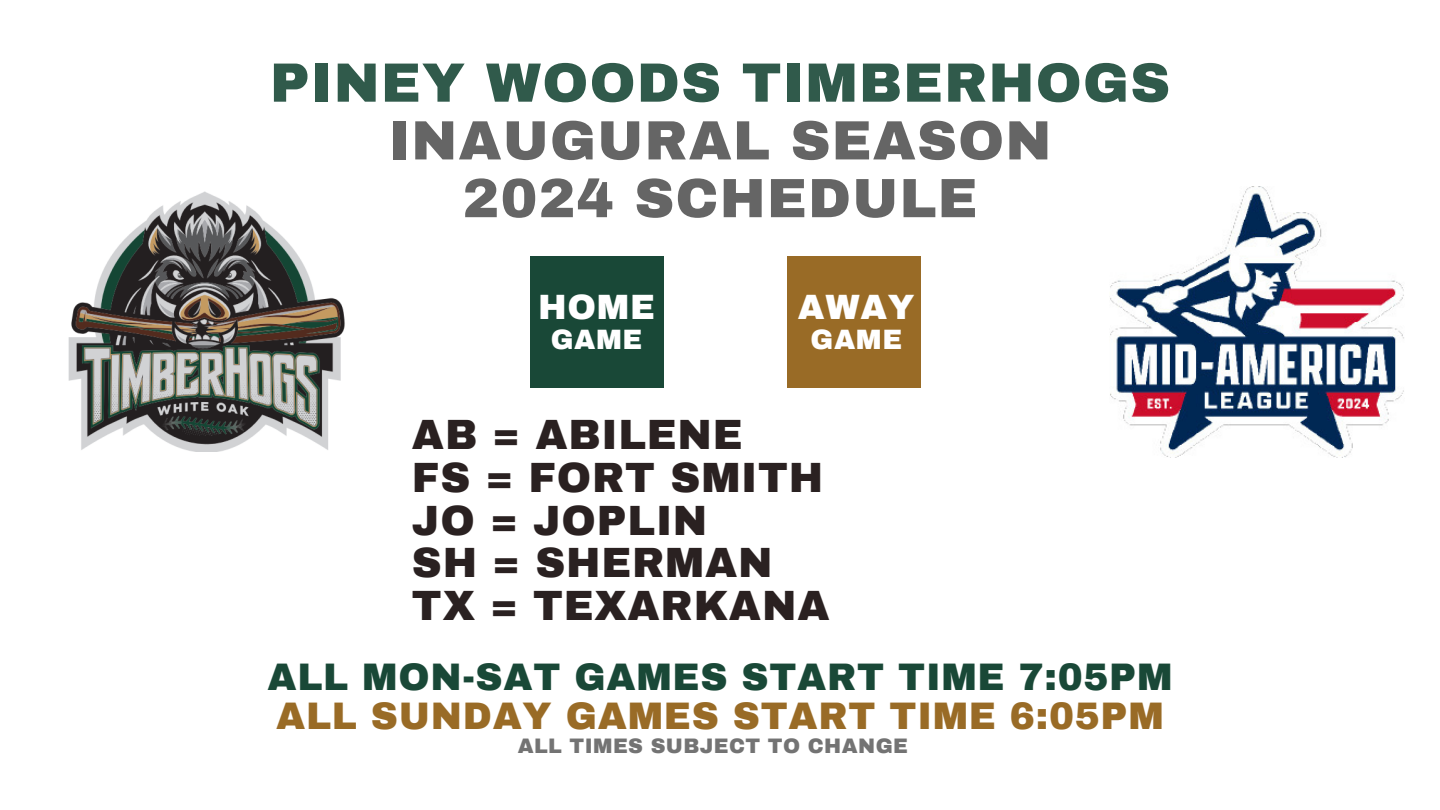
<style>
.page{position:relative;width:1440px;height:810px;background:#fff}
.page>*{position:absolute;margin:0;border:0;box-sizing:border-box;transform-origin:0 0}
.t1{font:900 55.4px/57.8px "Archivo";letter-spacing:.02em;color:#545454;text-align:center}
.t2{font:900 55.4px "Archivo";letter-spacing:.02em;color:#194837}
.t3{font:900 41.4px/42.8px "Archivo";letter-spacing:.02em;color:#2a2121}
.t4{font:900 37.5px/39px "Archivo";letter-spacing:.02em;color:#194837}
.t5{font:900 34.4px "Archivo";letter-spacing:.02em;color:#fff}
.t6{font:900 27.4px "Archivo";letter-spacing:.02em;color:#fff}
.t7{font:900 20.5px "Archivo";letter-spacing:.02em;color:#737373}
.s1{color:#996b26}
</style>
<div class="page">
<img style="left:68px;top:192px;width:277px;height:260px">
<div style="left:530px;top:256px;width:133px;height:131px;background:#194837"></div>
<div style="left:788px;top:256px;width:133px;height:131px;background:#996b26"></div>
<img style="left:1110px;top:186px;width:294px;height:271px">
<h1 class="t2" style="left:270px;top:53px;width:902px">PINEY WOODS TIMBERHOGS</h1>
<h1 class="t1" style="left:389px;top:112px;width:664px">INAUGURAL SEASON<br>2024 SCHEDULE</h1>
<p class="t5" style="left:538px;top:289px;width:118px">HOME</p>
<p class="t6" style="left:551px;top:325px;width:93px">GAME</p>
<p class="t5" style="left:798px;top:289px;width:118px">AWAY</p>
<p class="t6" style="left:811px;top:325px;width:93px">GAME</p>
<p class="t3" style="left:412px;top:414px;width:419px">AB = ABILENE<br>FS = FORT SMITH<br>JO = JOPLIN<br>SH = SHERMAN<br>TX = TEXARKANA</p>
<h2 class="t4" style="left:267px;top:658px;width:907px">ALL MON-SAT GAMES START TIME 7:05PM<br><span class="s1">ALL SUNDAY GAMES START TIME 6:05PM</span></h2>
<h2 class="t7" style="left:518px;top:735px;width:392px">ALL TIMES SUBJECT TO CHANGE</h2>
</div>
